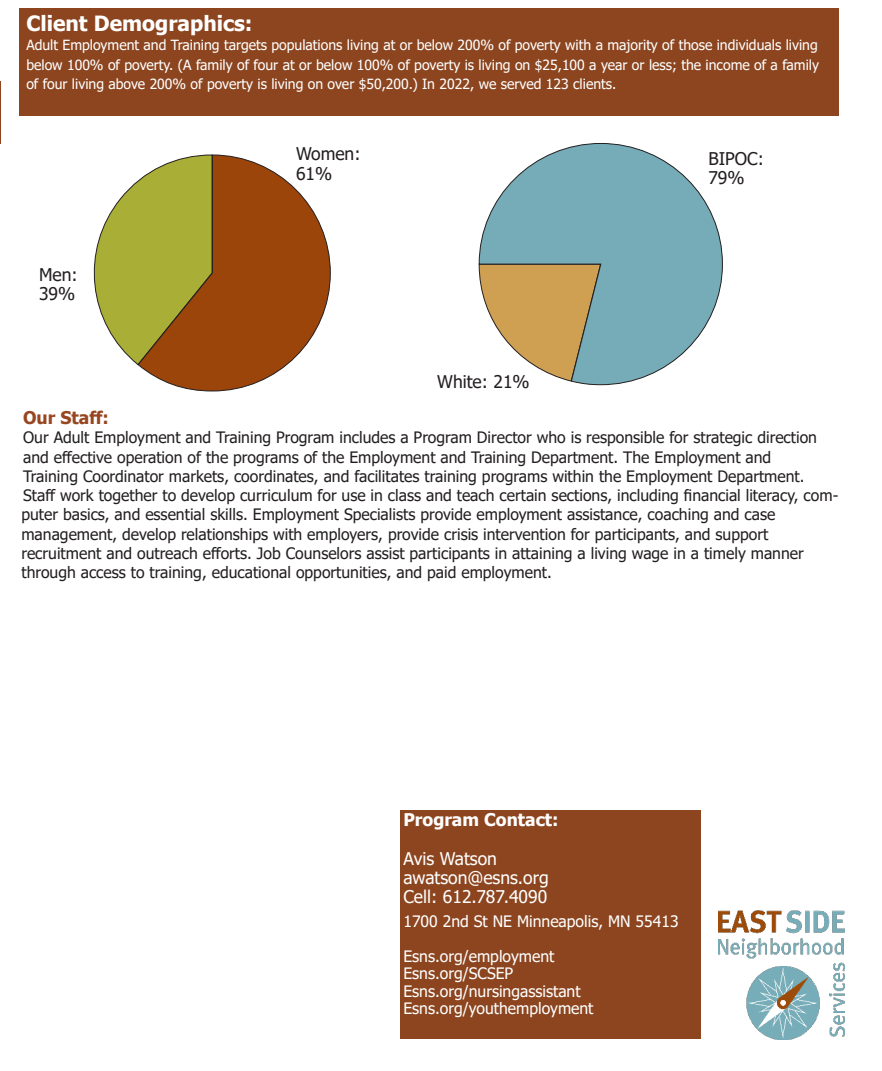
<style>
.page{position:relative;width:882px;height:1071px;background:#fff}
.page>*{position:absolute;margin:0;border:0;box-sizing:border-box;transform-origin:0 0}
.t1{font:700 21px "Tahoma";color:#fff}
.t2{font:17.5px "Tahoma";color:#fff}
.t3{font:17.5px "Tahoma";color:#231f20}
.t4{font:700 17.5px "Tahoma";color:#fff}
.t5{font:700 17.5px "Tahoma";color:#974620}
.t6{font:15.75px/19.2px "Tahoma";color:#231f20}
.t7{font:15.75px "Tahoma";color:#fff}
.t8{font:14px/19.2px "Tahoma";color:#fff;text-align:justify}
</style>
<div class="page">
<img style="left:718px;top:910px;width:126px;height:129px">
<div style="left:19px;top:8px;width:820px;height:107px;background:#8c451f"></div>
<svg style="left:93px;top:181px;width:44px;height:184px"></svg>
<svg style="left:137px;top:154px;width:194px;height:238px"></svg>
<svg style="left:478px;top:143px;width:245px;height:243px"></svg>
<div style="left:401px;top:909px;width:300px;height:129px;background:#8c451f"></div>
<hr style="left:0;top:81px;width:1px;height:63px;background:#8c451f">
<div style="left:401px;top:810px;width:300px;height:101px;background:#8c451f"></div>
<p class="t1" style="left:26px;top:9px;width:228px">Client Demographics:</p>
<p class="t8" style="left:26px;top:37px;width:794px">Adult Employment and Training targets populations living at or below 200% of poverty with a majority of those individuals living below 100% of poverty. (A family of four at or below 100% of poverty is living on $25,100 a year or less; the income of a family of four living above 200% of poverty is living on over $50,200.) In 2022, we served 123 clients.</p>
<p class="t3" style="left:39px;top:263px;width:40px">Men:</p>
<p class="t3" style="left:39px;top:282px;width:38px">39%</p>
<p class="t3" style="left:296px;top:142px;width:66px">Women:</p>
<p class="t3" style="left:296px;top:162px;width:38px">61%</p>
<p class="t3" style="left:437px;top:370px;width:94px">White: 21%</p>
<p class="t3" style="left:708px;top:147px;width:57px">BIPOC:</p>
<p class="t3" style="left:708px;top:166px;width:38px">79%</p>
<p class="t5" style="left:23px;top:405px;width:87px">Our Staff:</p>
<p class="t6" style="left:23px;top:429px;width:795px">Our Adult Employment and Training Program includes a Program Director who is responsible for strategic direction and effective operation of the programs of the Employment and Training Department. The Employment and</p>
<p class="t6" style="left:21px;top:467px;width:818px">Training Coordinator markets, coordinates, and facilitates training programs within the Employment Department.<br>Staff work together to develop curriculum for use in class and teach certain sections, including financial literacy, com&shy;puter basics, and essential skills. Employment Specialists provide employment assistance, coaching and case management, develop relationships with employers, provide crisis intervention for participants, and support recruitment and outreach efforts. Job Counselors assist participants in attaining a living wage in a timely manner through access to training, educational opportunities, and paid employment.</p>
<p class="t4" style="left:403px;top:808px;width:157px">Program Contact:</p>
<p class="t2" style="left:403px;top:847px;width:95px">Avis Watson</p>
<p class="t2" style="left:403px;top:866px;width:147px">awatson@esns.org</p>
<p class="t2" style="left:403px;top:885px;width:145px">Cell: 612.787.4090</p>
<p class="t7" style="left:403px;top:911px;width:277px">1700 2nd St NE Minneapolis, MN 55413</p>
<p class="t7" style="left:403px;top:946px;width:153px">Esns.org/employment</p>
<p class="t7" style="left:403px;top:963px;width:111px">Esns.org/SCSEP</p>
<p class="t7" style="left:403px;top:981px;width:179px">Esns.org/nursingassistant</p>
<p class="t7" style="left:403px;top:998px;width:192px">Esns.org/youthemployment</p>
</div>
